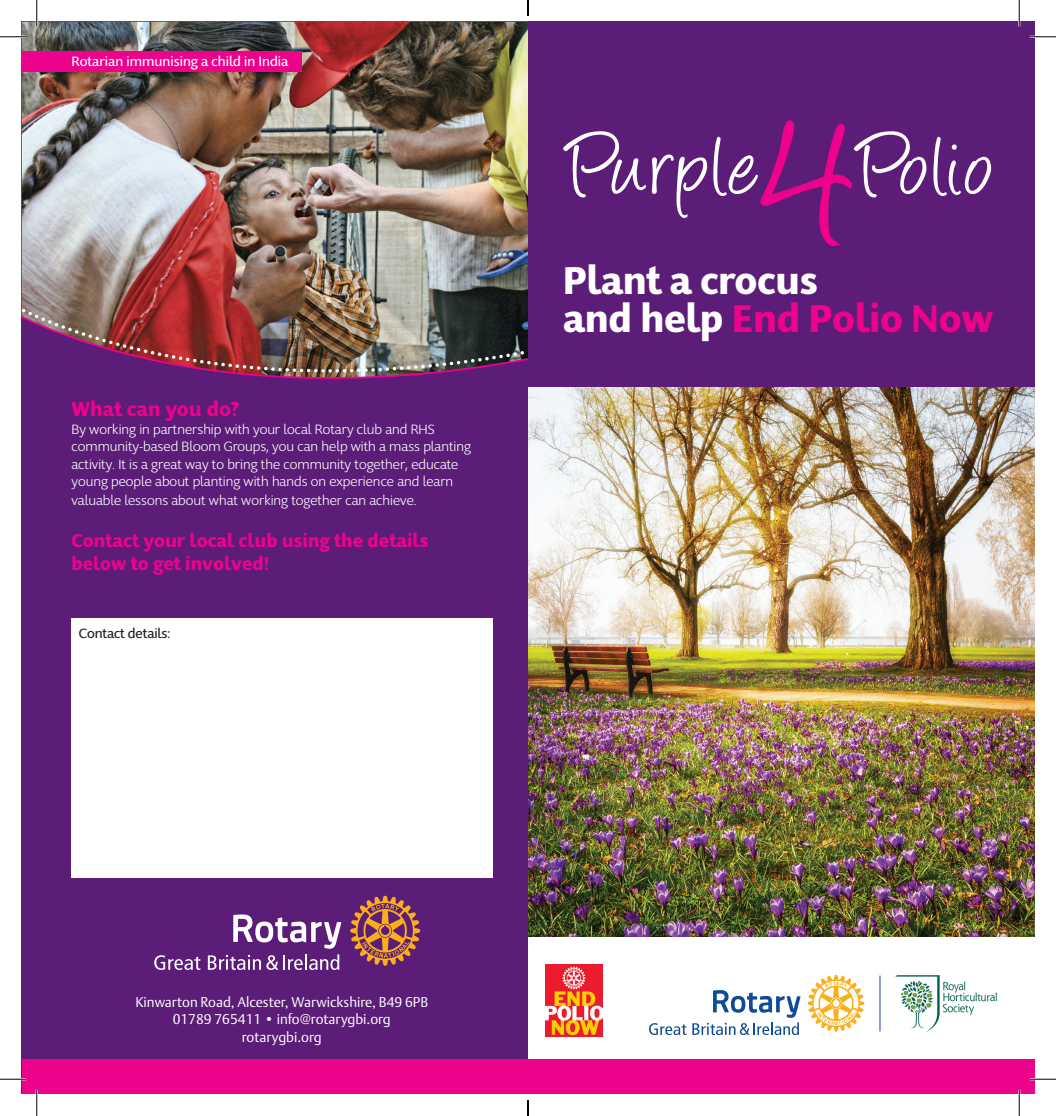
<style>
.page{position:relative;width:1056px;height:1116px;background:#fff}
.page>*{position:absolute;margin:0;border:0;box-sizing:border-box;transform-origin:0 0}
.t1{font:700 40.25px "Supra Classic";letter-spacing:-.01em;color:#ed028c}
.t2{font:700 40.25px "Supra Classic";letter-spacing:-.01em;color:#fff}
.t3{font:700 21px "Supra Classic";color:#ed028c}
.t4{font:700 19.25px/23.1px "Supra Classic";color:#ed028c}
.t5{font:300 14px/17.5px "Supra Classic";color:#fff}
.t6{font:300 14px "DTL Argo T";color:#fff}
.t7{font:14px "Supra Classic";color:#fff}
.t8{font:14px "Supra Classic";letter-spacing:-.01em;color:#231f20}
.s1{color:#fff}
</style>
<div class="page">
<div style="left:22px;top:261px;width:506px;height:832px;background:#5c1d78"></div>
<img style="left:22px;top:22px;width:506px;height:267px">
<img style="left:22px;top:289px;width:506px;height:90px">
<div style="left:71px;top:618px;width:422px;height:259px;background:#fff"></div>
<svg style="left:808px;top:975px;width:56px;height:56px"></svg>
<svg style="left:649px;top:1023px;width:37px;height:11px"></svg>
<svg style="left:692px;top:990px;width:108px;height:44px"></svg>
<img style="left:895px;top:975px;width:102px;height:57px">
<hr style="left:879px;top:975px;width:1px;height:56px;background:#253f8e">
<img style="left:545px;top:964px;width:57px;height:72px">
<div style="left:528px;top:22px;width:506px;height:505px;background:#5c1d78"></div>
<div style="left:22px;top:1059px;width:1012px;height:34px;background:#ed028c"></div>
<svg style="left:350px;top:895px;width:70px;height:70px"></svg>
<svg style="left:233px;top:914px;width:108px;height:34px"></svg>
<svg style="left:154px;top:955px;width:46px;height:14px"></svg>
<svg style="left:208px;top:954px;width:131px;height:15px"></svg>
<svg style="left:563px;top:120px;width:428px;height:126px"></svg>
<img style="left:528px;top:387px;width:506px;height:549px">
<div style="left:22px;top:51px;width:279px;height:20px;background:#ed028c"></div>
<hr style="left:0;top:36px;width:26px;height:2px;background:#fff">
<hr style="left:1029px;top:36px;width:27px;height:2px;background:#fff">
<hr style="left:0;top:1077px;width:26px;height:3px;background:#fff">
<hr style="left:1029px;top:1077px;width:27px;height:3px;background:#fff">
<hr style="left:36px;top:0;width:2px;height:26px;background:#fff">
<hr style="left:36px;top:1089px;width:2px;height:26px;background:#fff">
<hr style="left:1018px;top:0;width:2px;height:26px;background:#fff">
<hr style="left:1018px;top:1089px;width:2px;height:26px;background:#fff">
<svg style="left:0;top:36px;width:26px;height:1px"></svg>
<svg style="left:1029px;top:36px;width:27px;height:1px"></svg>
<svg style="left:0;top:1078px;width:26px;height:1px"></svg>
<svg style="left:1029px;top:1078px;width:27px;height:1px"></svg>
<svg style="left:36px;top:0;width:1px;height:26px"></svg>
<svg style="left:36px;top:1089px;width:1px;height:26px"></svg>
<svg style="left:1019px;top:0;width:1px;height:26px"></svg>
<svg style="left:1019px;top:1089px;width:1px;height:26px"></svg>
<svg style="left:527px;top:0;width:2px;height:16px"></svg>
<svg style="left:527px;top:1100px;width:2px;height:15px"></svg>
<p class="t7" style="left:71px;top:53px;width:218px">Rotarian immunising a child in India</p>
<p class="t3" style="left:71px;top:394px;width:169px">What can you do?</p>
<p class="t5" style="left:71px;top:420px;width:401px">By working in partnership with your local Rotary club and RHS community-based Bloom Groups, you can help with a mass planting activity. It is a great way to bring the community together, educate young people about planting with hands on experience and learn</p>
<p class="t5" style="left:71px;top:492px;width:347px">valuable lessons about what working together can achieve.</p>
<p class="t4" style="left:71px;top:529px;width:358px">Contact your local club using the details below to get involved!</p>
<p class="t8" style="left:79px;top:624px;width:93px">Contact details:</p>
<p class="t2" style="left:563px;top:252px;width:257px">Plant a crocus</p>
<p class="t1" style="left:563px;top:291px;width:432px"><span class="s1">and help</span> End Polio Now</p>
<p class="t6" style="left:135px;top:993px;width:294px">Kinwarton Road, Alcester, Warwickshire, B49 6PB</p>
<p class="t6" style="left:173px;top:1010px;width:220px">01789 765411 • info@rotarygbi.org</p>
<p class="t6" style="left:242px;top:1028px;width:81px">rotarygbi.org</p>
</div>
